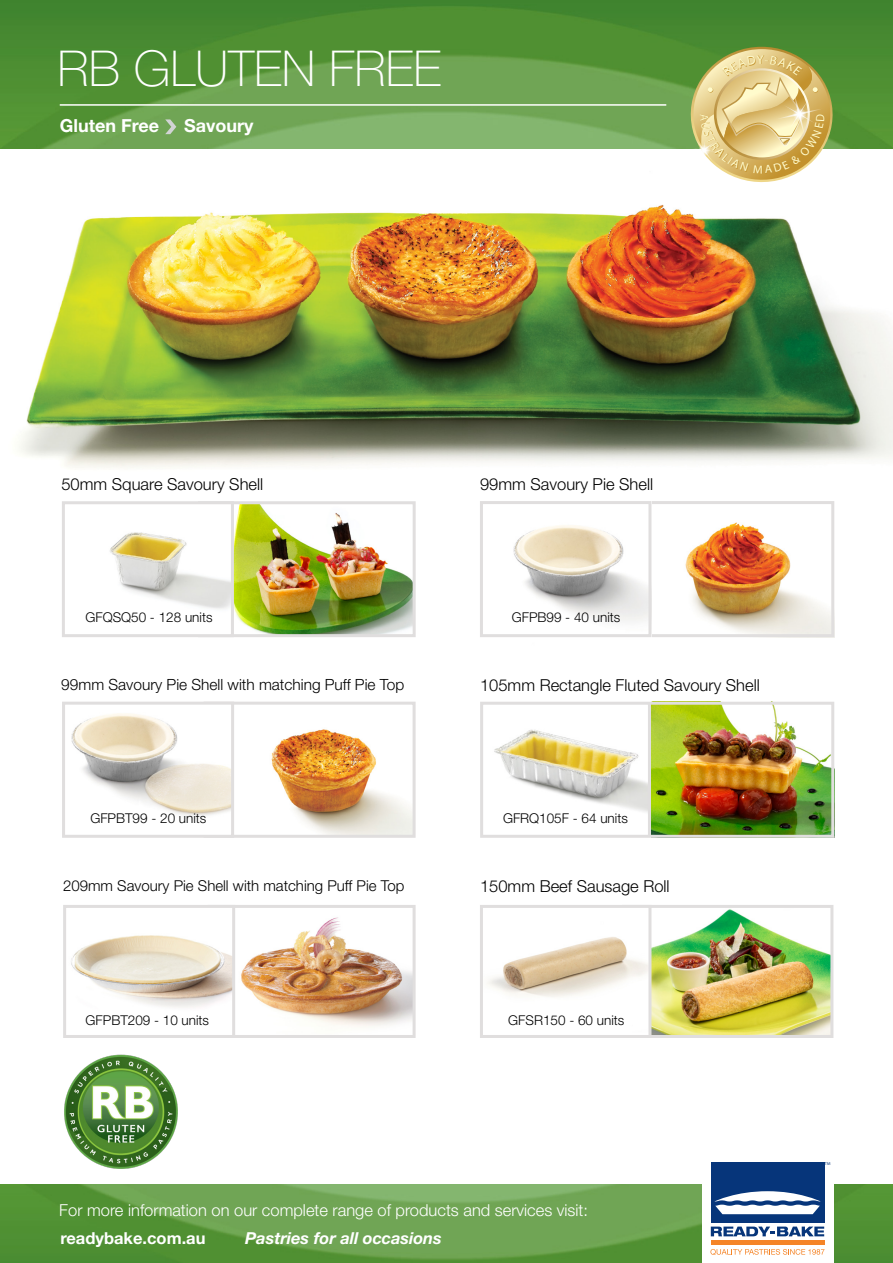
<style>
.page{position:relative;width:893px;height:1263px;background:#fff}
.page>*{position:absolute;margin:0;border:0;box-sizing:border-box;transform-origin:0 0}
.t1{font:100 49.5px "Helvetica Neue LT Pro";color:#fff}
.t2{font:700 18px "Helvetica Neue LT Pro";color:#fff}
.t3{font:300 16.5px "Helvetica Neue LT Pro";color:#000}
.t4{font:300 16.5px "Helvetica Neue LT Pro";color:#fff}
.t5{font:italic 700 16.5px "Helvetica Neue LT Pro";color:#fff}
.t6{font:700 16.5px "Helvetica Neue LT Pro";color:#fff}
.t7{font:300 15.45px "Helvetica Neue LT Pro";color:#000}
.t8{font:300 15px "Helvetica Neue LT Pro";color:#000}
.t9{font:300 13.5px "Helvetica Neue LT Pro";color:#000}
.t10{font:300 4.2px "Helvetica Neue";color:#06357a}
</style>
<div class="page">
<img style="left:19px;top:204px;width:874px;height:498px">
<img style="left:234px;top:505px;width:178px;height:128px">
<div style="left:198px;top:501px;width:218px;height:136px;border:3px solid #e0dede"></div>
<div style="left:63px;top:503px;width:169px;height:133px;background:#fff"></div>
<img style="left:110px;top:532px;width:120px;height:77px">
<div style="left:62px;top:501px;width:172px;height:136px;border:3px solid #e0dede"></div>
<img style="left:651px;top:505px;width:179px;height:128px">
<div style="left:611px;top:501px;width:223px;height:136px;border:3px solid #e0dede"></div>
<img style="left:484px;top:505px;width:163px;height:128px">
<div style="left:480px;top:501px;width:171px;height:136px;border:3px solid #e0dede"></div>
<img style="left:271px;top:729px;width:141px;height:105px">
<div style="left:204px;top:702px;width:212px;height:136px;border:3px solid #e0dede"></div>
<img style="left:71px;top:706px;width:159px;height:128px">
<div style="left:62px;top:702px;width:172px;height:136px;border:3px solid #e0dede"></div>
<img style="left:651px;top:706px;width:179px;height:128px">
<div style="left:613px;top:702px;width:221px;height:136px;border:3px solid #e0dede"></div>
<img style="left:494px;top:706px;width:153px;height:128px">
<div style="left:480px;top:702px;width:171px;height:136px;border:3px solid #e0dede"></div>
<img style="left:241px;top:917px;width:171px;height:110px">
<div style="left:208px;top:905px;width:208px;height:133px;border:3px solid #e0dede"></div>
<img style="left:71px;top:909px;width:160px;height:125px">
<div style="left:63px;top:905px;width:172px;height:133px;border:3px solid #e0dede"></div>
<img style="left:651px;top:909px;width:178px;height:125px">
<div style="left:622px;top:905px;width:211px;height:133px;border:3px solid #e0dede"></div>
<img style="left:487px;top:909px;width:160px;height:125px">
<div style="left:480px;top:905px;width:171px;height:133px;border:3px solid #e0dede"></div>
<img style="left:0;top:0;width:893px;height:149px">
<hr style="left:60px;top:104px;width:606px;height:2px;background:#fff">
<svg style="left:165px;top:119px;width:11px;height:15px"></svg>
<img style="left:0;top:1184px;width:893px;height:79px">
<div style="left:702px;top:1156px;width:132px;height:107px;background:#fff"></div>
<div style="left:711px;top:1162px;width:113px;height:60px;background:#06357a"></div>
<div style="left:711px;top:1240px;width:113px;height:5px;background:#f58427"></div>
<svg style="left:714px;top:1191px;width:107px;height:23px"></svg>
<svg style="left:711px;top:1226px;width:113px;height:10px"></svg>
<svg style="left:710px;top:1249px;width:114px;height:6px"></svg>
<img style="left:64px;top:1054px;width:114px;height:115px">
<svg style="left:683px;top:47px;width:157px;height:136px;background:#cac281"></svg>
<h1 class="t1" style="left:58px;top:39px;width:385px">RB GLUTEN FREE</h1>
<p class="t2" style="left:60px;top:114px;width:101px">Gluten Free</p>
<p class="t2" style="left:184px;top:114px;width:71px">Savoury</p>
<p class="t3" style="left:61px;top:474px;width:203px">50mm Square Savoury Shell</p>
<p class="t3" style="left:480px;top:474px;width:175px">99mm Savoury Pie Shell</p>
<p class="t9" style="left:85px;top:609px;width:129px">GFQSQ50 - 128 units</p>
<p class="t9" style="left:512px;top:609px;width:110px">GFPB99 - 40 units</p>
<p class="t7" style="left:61px;top:675px;width:344px">99mm Savoury Pie Shell with matching Puff Pie Top</p>
<p class="t3" style="left:480px;top:675px;width:281px">105mm Rectangle Fluted Savoury Shell</p>
<p class="t9" style="left:90px;top:810px;width:118px">GFPBT99 - 20 units</p>
<p class="t9" style="left:503px;top:810px;width:126px">GFRQ105F - 64 units</p>
<p class="t8" style="left:63px;top:877px;width:343px">209mm Savoury Pie Shell with matching Puff Pie Top</p>
<p class="t3" style="left:480px;top:876px;width:191px">150mm Beef Sausage Roll</p>
<p class="t9" style="left:86px;top:1012px;width:125px">GFPBT209 - 10 units</p>
<p class="t9" style="left:508px;top:1012px;width:118px">GFSR150 - 60 units</p>
<p class="t4" style="left:59px;top:1200px;width:530px">For more information on our complete range of products and services visit:</p>
<p class="t6" style="left:60px;top:1227px;width:147px">readybake.com.au</p>
<p class="t5" style="left:245px;top:1227px;width:198px">Pastries for all occasions</p>
<p class="t10" style="left:825px;top:1161px;width:7px">TM</p>
</div>
